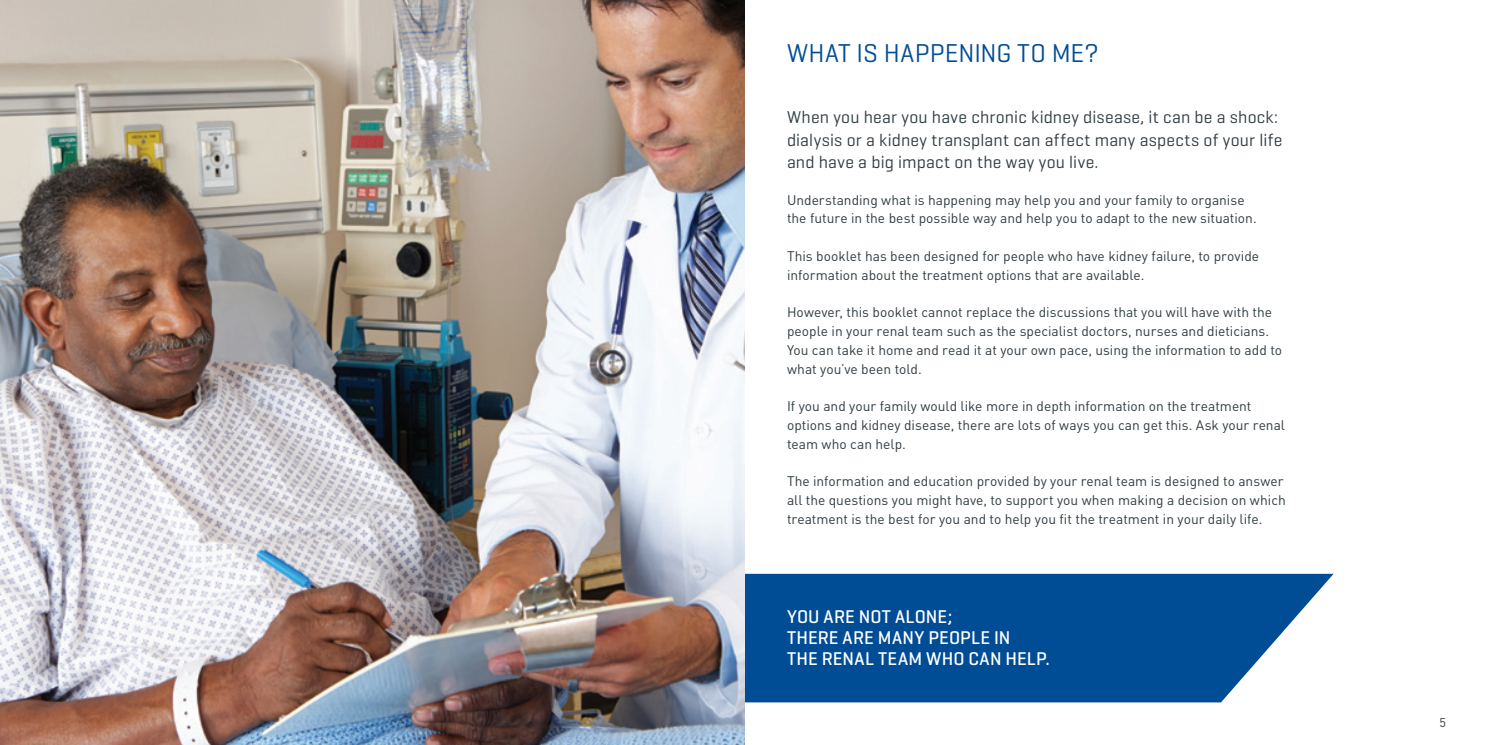
<style>
.page{position:relative;width:1489px;height:745px;background:#fff}
.page>*{position:absolute;margin:0;border:0;box-sizing:border-box;transform-origin:0 0}
.t1{font:26.25px "Geogrotesque";letter-spacing:.005em;color:#014d95}
.t2{font:500 18.75px/21.2px "Geogrotesque";letter-spacing:.01em;color:#fff}
.t3{font:17.5px/22.5px "Geogrotesque";letter-spacing:.015em;color:#2f3b41}
.t4{font:13.75px/18.8px "DINOT";color:#2f3b41}
.t5{font:12.5px "DINOT";color:#2f3b41}
</style>
<div class="page">
<svg style="left:744px;top:573px;width:589px;height:129px;fill:#014d95"></svg>
<img style="left:0;top:0;width:744px;height:744px">
<h1 class="t1" style="left:787px;top:37px;width:313px">WHAT IS HAPPENING TO ME?</h1>
<p class="t3" style="left:787px;top:105px;width:497px">When you hear you have chronic kidney disease, it can be a shock: dialysis or a kidney transplant can affect many aspects of your life and have a big impact on the way you live.</p>
<p class="t4" style="left:787px;top:190px;width:469px">Understanding what is happening may help you and your family to organise the future in the best possible way and help you to adapt to the new situation.</p>
<p class="t4" style="left:787px;top:246px;width:473px">This booklet has been designed for people who have kidney failure, to provide information about the treatment options that are available.</p>
<p class="t4" style="left:787px;top:302px;width:496px">However, this booklet cannot replace the discussions that you will have with the people in your renal team such as the specialist doctors, nurses and dieticians.<br>You can take it home and read it at your own pace, using the information to add to what you’ve been told.</p>
<p class="t4" style="left:787px;top:396px;width:499px">If you and your family would like more in depth information on the treatment options and kidney disease, there are lots of ways you can get this. Ask your renal team who can help.</p>
<p class="t4" style="left:787px;top:471px;width:500px">The information and education provided by your renal team is designed to answer all the questions you might have, to support you when making a decision on which treatment is the best for you and to help you fit the treatment in your daily life.</p>
<h2 class="t2" style="left:787px;top:605px;width:264px">YOU ARE NOT ALONE;<br>THERE ARE MANY PEOPLE IN<br>THE RENAL TEAM WHO CAN HELP.</h2>
<p class="t5" style="left:1439px;top:714px;width:8px">5</p>
</div>
